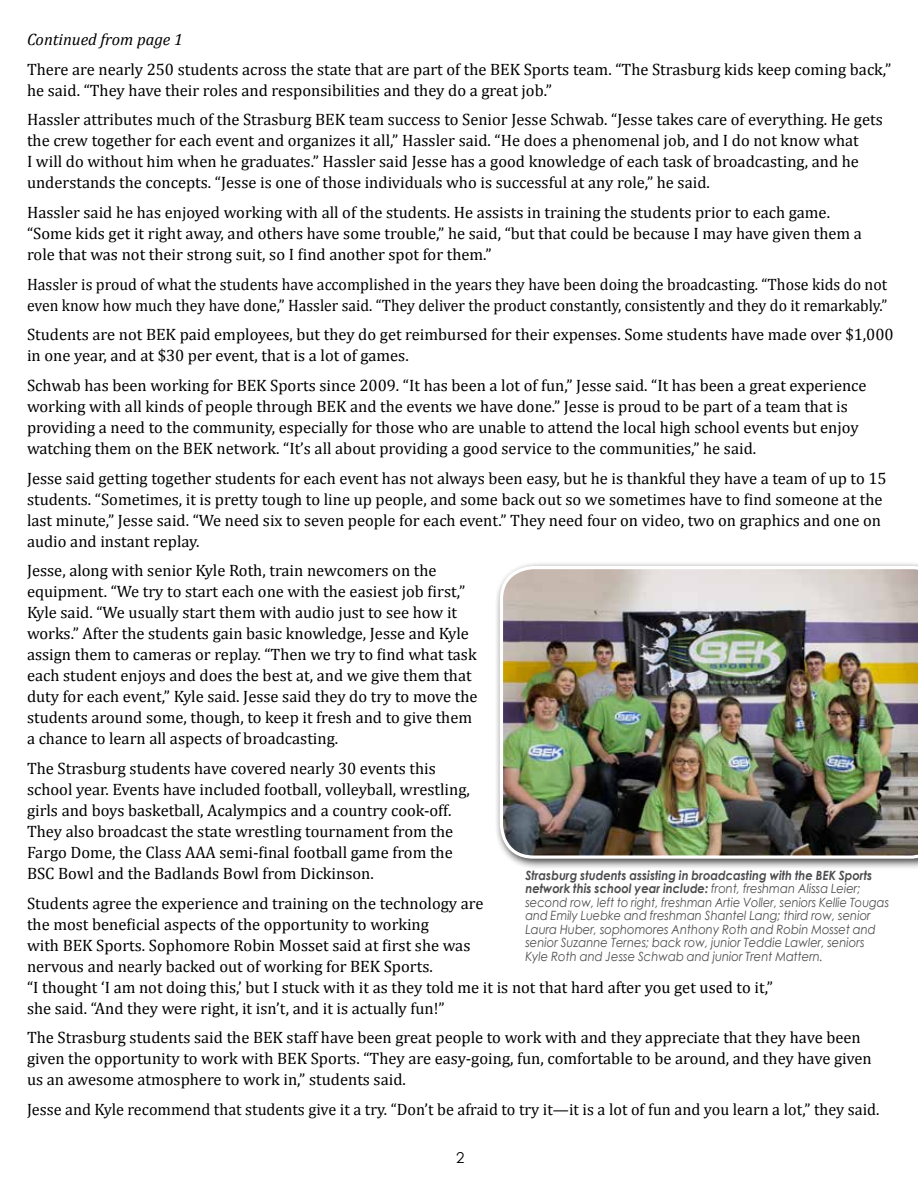
<style>
.page{position:relative;width:918px;height:1188px;background:#fff}
.page>*{position:absolute;margin:0;border:0;box-sizing:border-box;transform-origin:0 0}
.t1{font:16.5px/21px "Cambria";color:#000}
.t2{font:16.5px/21px "Cambria";color:#000;scale:.96 1}
.t3{font:italic 16.5px "Cambria";color:#000}
.t4{font:15px "Century Gothic";color:#000}
.t5{font:italic 12.75px/13.5px "Century Gothic";color:#4d4d4f;scale:.91 1}
.s1{font-weight:700}
</style>
<div class="page">
<div style="left:495px;top:561px;width:423px;height:309px;background:#000;opacity:.75"></div>
<img style="left:500px;top:566px;width:418px;height:293px">
<p class="t3" style="left:27px;top:29px;width:157px">Continued from page 1</p>
<p class="t1" style="left:27px;top:59px;width:866px">There are nearly 250 students across the state that are part of the BEK Sports team. “The Strasburg kids keep coming back,” he said. “They have their roles and responsibilities and they do a great job.”</p>
<p class="t1" style="left:27px;top:109px;width:857px">Hassler attributes much of the Strasburg BEK team success to Senior Jesse Schwab. “Jesse takes care of everything. He gets the crew together for each event and organizes it all,” Hassler said. “He does a phenomenal job, and I do not know what<br>I will do without him when he graduates.” Hassler said Jesse has a good knowledge of each task of broadcasting, and he understands the concepts. “Jesse is one of those individuals who is successful at any role,” he said.</p>
<p class="t1" style="left:27px;top:202px;width:837px">Hassler said he has enjoyed working with all of the students. He assists in training the students prior to each game. “Some kids get it right away, and others have some trouble,” he said, “but that could be because I may have given them a role that was not their strong suit, so I find another spot for them.”</p>
<p class="t2" style="left:27px;top:274px;width:898px">Hassler is proud of what the students have accomplished in the years they have been doing the broadcasting. “Those kids do not even know how much they have done,” Hassler said. “They deliver the product constantly, consistently and they do it remarkably.”</p>
<p class="t1" style="left:27px;top:324px;width:868px">Students are not BEK paid employees, but they do get reimbursed for their expenses. Some students have made over $1,000 in one year, and at $30 per event, that is a lot of games.</p>
<p class="t1" style="left:27px;top:375px;width:841px">Schwab has been working for BEK Sports since 2009. “It has been a lot of fun,” Jesse said. “It has been a great experience working with all kinds of people through BEK and the events we have done.” Jesse is proud to be part of a team that is providing a need to the community, especially for those who are unable to attend the local high school events but enjoy watching them on the BEK network. “It’s all about providing a good service to the communities,” he said.</p>
<p class="t1" style="left:27px;top:467px;width:861px">Jesse said getting together students for each event has not always been easy, but he is thankful they have a team of up to 15 students. “Sometimes, it is pretty tough to line up people, and some back out so we sometimes have to find someone at the last minute,” Jesse said. “We need six to seven people for each event.” They need four on video, two on graphics and one on audio and instant replay.</p>
<p class="t1" style="left:27px;top:560px;width:452px">Jesse, along with senior Kyle Roth, train newcomers on the equipment. “We try to start each one with the easiest job first,” Kyle said. “We usually start them with audio just to see how it works.” After the students gain basic knowledge, Jesse and Kyle assign them to cameras or replay. “Then we try to find what task each student enjoys and does the best at, and we give them that duty for each event,” Kyle said. Jesse said they do try to move the students around some, though, to keep it fresh and to give them a chance to learn all aspects of broadcasting.</p>
<p class="t1" style="left:27px;top:758px;width:444px">The Strasburg students have covered nearly 30 events this school year. Events have included football, volleyball, wrestling, girls and boys basketball, Acalympics and a country cook-off.<br>They also broadcast the state wrestling tournament from the Fargo Dome, the Class AAA semi-final football game from the BSC Bowl and the Badlands Bowl from Dickinson.</p>
<p class="t1" style="left:27px;top:892px;width:748px">Students agree the experience and training on the technology are<br>the most beneficial aspects of the opportunity to working<br>with BEK Sports. Sophomore Robin Mosset said at first she was<br>nervous and nearly backed out of working for BEK Sports.<br>“I thought ‘I am not doing this,’ but I stuck with it as they told me it is not that hard after you get used to it,” she said. “And they were right, it isn’t, and it is actually fun!”</p>
<p class="t1" style="left:27px;top:1027px;width:846px">The Strasburg students said the BEK staff have been great people to work with and they appreciate that they have been given the opportunity to work with BEK Sports. “They are easy-going, fun, comfortable to be around, and they have given us an awesome atmosphere to work in,” students said.</p>
<p class="t1" style="left:27px;top:1099px;width:854px">Jesse and Kyle recommend that students give it a try. “Don’t be afraid to try it—it is a lot of fun and you learn a lot,” they said.</p>
<p class="t5" style="left:525px;top:868px;width:401px"><span class="s1">Strasburg students assisting in broadcasting with the BEK Sports network this school year include:</span> front, freshman Alissa Leier; second row, left to right, freshman Artie Voller, seniors Kellie Tougas and Emily Luebke and freshman Shantel Lang; third row, senior Laura Huber, sophomores Anthony Roth and Robin Mosset and senior Suzanne Ternes; back row, junior Teddie Lawler, seniors Kyle Roth and Jesse Schwab and junior Trent Mattern.</p>
<p class="t4" style="left:456px;top:1149px;width:10px">2</p>
</div>
